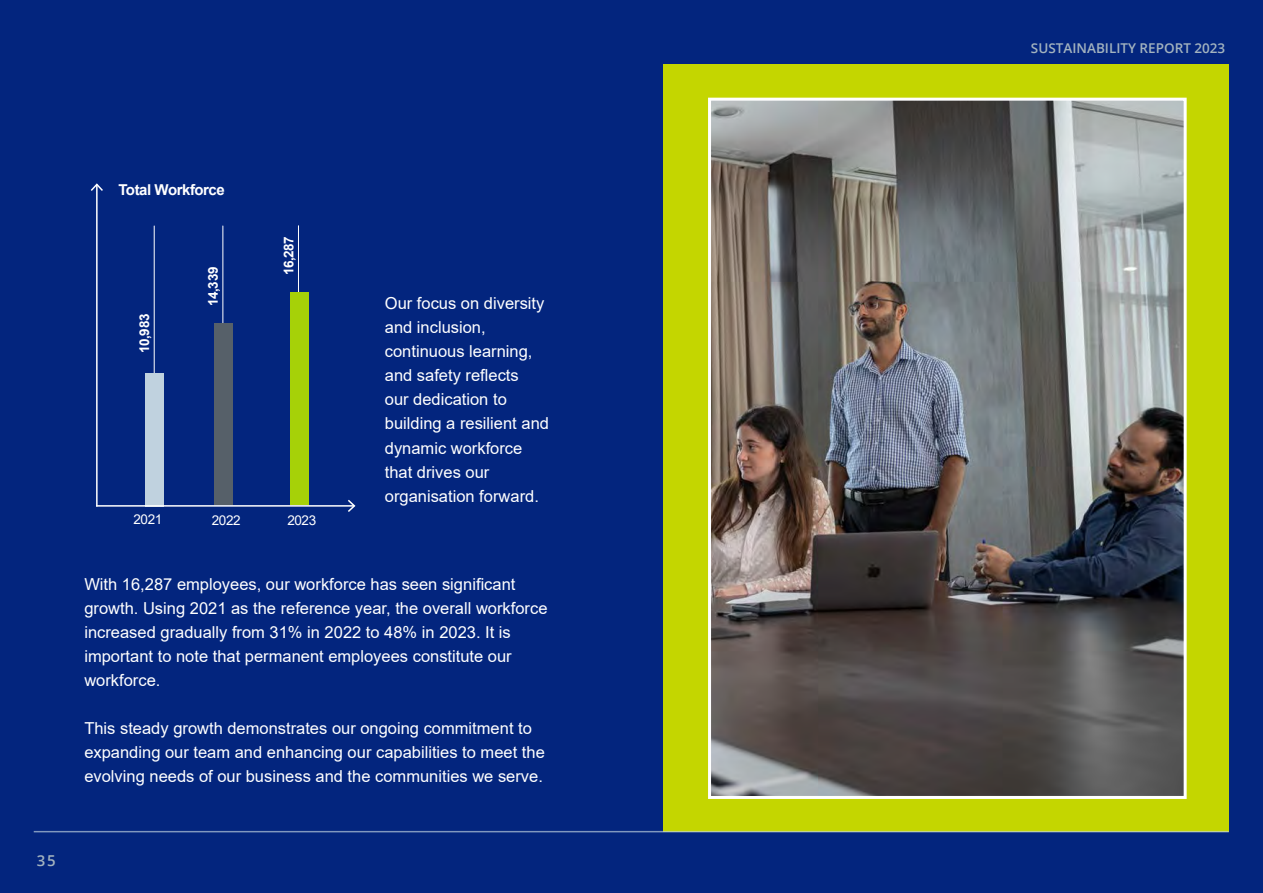
<style>
.page{position:relative;width:1263px;height:893px;background:#03257e}
.page>*{position:absolute;margin:0;border:0;box-sizing:border-box;transform-origin:0 0}
.t1{font:16.5px/24px "Arial";color:#fff}
.t2{font:700 15px "Arial";letter-spacing:-.03em;color:#fff}
.t3{font:600 15px "Open Sans";color:#a3b3bf}
.t4{font:600 13.5px "Open Sans";color:#a3b3bf}
.t5{font:700 13.5px "Arial";letter-spacing:-.03em;color:#fff}
.t6{font:13.5px "Arial";letter-spacing:-.03em;color:#fff}
</style>
<div class="page">
<hr style="left:298px;top:226px;width:1px;height:267px;background:#fff">
<hr style="left:222px;top:226px;width:1px;height:267px;background:#fff">
<hr style="left:154px;top:226px;width:1px;height:267px;background:#fff">
<div style="left:664px;top:64px;width:565px;height:767px;background:#c4d600"></div>
<img style="left:712px;top:102px;width:471px;height:693px">
<div style="left:708px;top:98px;width:479px;height:701px;border:3px solid #fff"></div>
<div style="left:145px;top:373px;width:19px;height:133px;background:#c0d2df"></div>
<div style="left:214px;top:323px;width:19px;height:182px;background:#566069"></div>
<hr style="left:96px;top:184px;width:2px;height:322px;background:#fff">
<svg style="left:90px;top:183px;width:13px;height:10px"></svg>
<hr style="left:96px;top:505px;width:258px;height:2px;background:#fff">
<svg style="left:346px;top:499px;width:10px;height:13px"></svg>
<div style="left:290px;top:292px;width:19px;height:213px;background:#a6d108"></div>
<hr style="left:34px;top:831px;width:1195px;height:1px;background:#c0d2df">
<p class="t3" style="left:37px;top:850px;width:20px">35</p>
<p class="t2" style="left:118px;top:180px;width:108px">Total Workforce</p>
<p class="t5" style="left:135px;top:353px;width:41px;rotate:-90deg">10,983</p>
<p class="t5" style="left:204px;top:306px;width:41px;rotate:-90deg">14,339</p>
<p class="t5" style="left:279px;top:275px;width:41px;rotate:-90deg">16,287</p>
<p class="t6" style="left:133px;top:510px;width:30px">2021</p>
<p class="t6" style="left:212px;top:511px;width:30px">2022</p>
<p class="t6" style="left:287px;top:511px;width:30px">2023</p>
<p class="t1" style="left:385px;top:292px;width:166px">Our focus on diversity and inclusion, continuous learning, and safety reflects<br>our dedication to building a resilient and dynamic workforce that drives our organisation forward.</p>
<p class="t1" style="left:84px;top:572px;width:465px">With 16,287 employees, our workforce has seen significant growth. Using 2021 as the reference year, the overall workforce increased gradually from 31% in 2022 to 48% in 2023. It is important to note that permanent employees constitute our workforce.</p>
<p class="t1" style="left:84px;top:716px;width:462px">This steady growth demonstrates our ongoing commitment to expanding our team and enhancing our capabilities to meet the evolving needs of our business and the communities we serve.</p>
<p class="t4" style="left:1031px;top:39px;width:196px">SUSTAINABILITY REPORT 2023</p>
</div>
